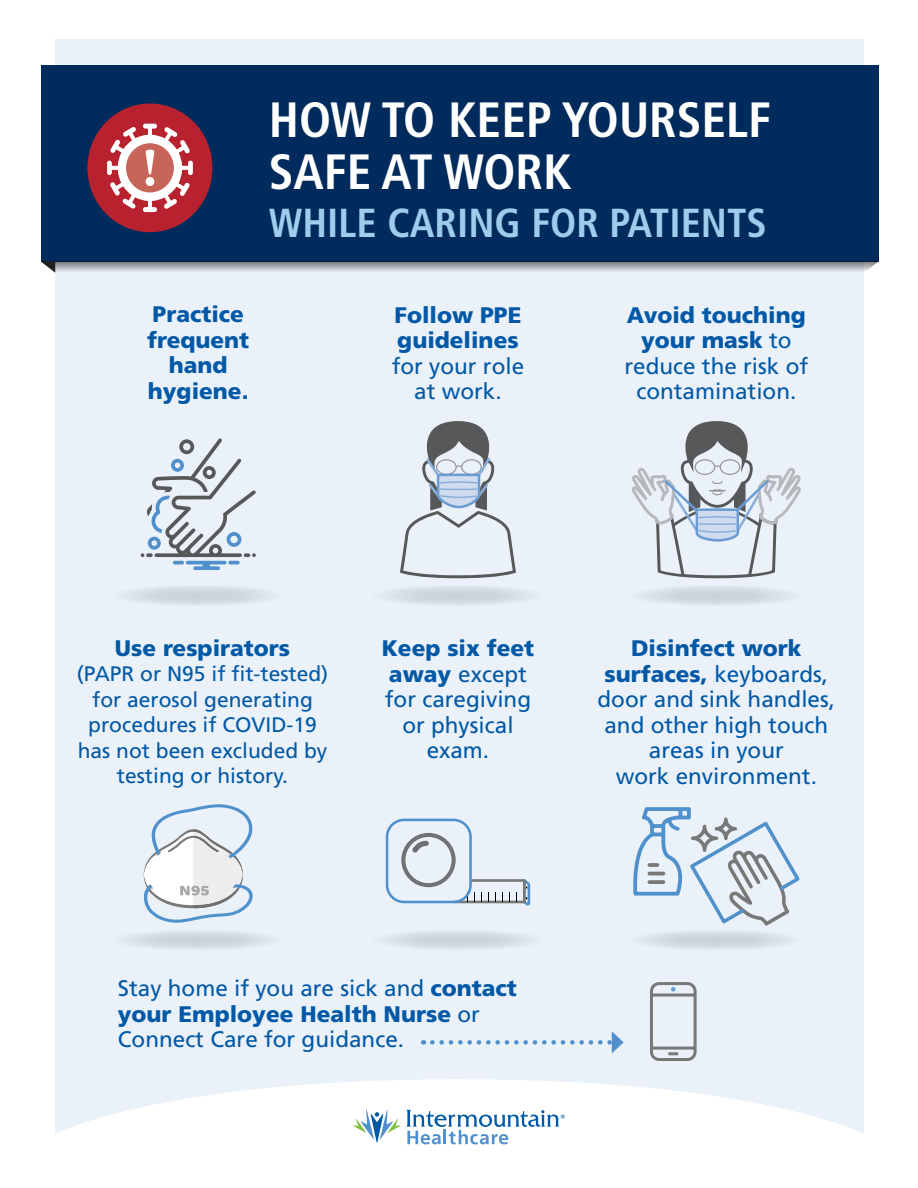
<style>
.page{position:relative;width:918px;height:1188px;background:#fff}
.page>*{position:absolute;margin:0;border:0;box-sizing:border-box;transform-origin:0 0}
.t1{font:700 condensed 49.5px "Frutiger LT Std";color:#fff}
.t2{font:700 condensed 40.5px "Frutiger LT Std";color:#9fcbec}
.t3{font:22.5px/25.5px "Frutiger LT Std";color:#0158a6;text-align:center}
.t4{font:900 22.5px/25.5px "Frutiger LT Std";color:#0158a6;text-align:center}
.t5{font:21px/25.5px "Frutiger LT Std";color:#0158a6;text-align:center}
.s1{font-weight:400}
.s2{font-weight:900}
</style>
<div class="page">
<div style="left:55px;top:39px;width:809px;height:1095px;background:#eaf1f8"></div>
<div style="left:41px;top:65px;width:838px;height:196px;background:#002b5c"></div>
<svg style="left:41px;top:261px;width:838px;height:12px;background:#a4abb3"></svg>
<svg style="left:141px;top:438px;width:115px;height:132px;background:#c9d3dc"></svg>
<svg style="left:400px;top:421px;width:116px;height:157px;background:#cad2da"></svg>
<img style="left:369px;top:585px;width:178px;height:21px">
<div style="left:87px;top:104px;width:125px;height:128px;background:#b8222e;border-radius:50%"></div>
<svg style="left:107px;top:124px;width:86px;height:88px"></svg>
<svg style="left:630px;top:807px;width:170px;height:119px;background:#d0dce8"></svg>
<svg style="left:648px;top:880px;width:17px;height:4px"></svg>
<hr style="left:648px;top:872px;width:17px;height:3px;background:#787878;border-radius:2px">
<svg style="left:648px;top:863px;width:11px;height:4px"></svg>
<svg style="left:143px;top:804px;width:111px;height:119px"></svg>
<svg style="left:353px;top:1110px;width:47px;height:33px"></svg>
<svg style="left:406px;top:1110px;width:159px;height:34px"></svg>
<svg style="left:432px;top:1031px;width:192px;height:22px;background:#dae6f3"></svg>
<img style="left:627px;top:585px;width:178px;height:21px">
<svg style="left:632px;top:421px;width:169px;height:157px;background:#ced5dd"></svg>
<img style="left:109px;top:585px;width:178px;height:21px">
<img style="left:627px;top:930px;width:178px;height:21px">
<img style="left:109px;top:930px;width:178px;height:21px">
<svg style="left:648px;top:981px;width:50px;height:82px;background:#ced4da"></svg>
<svg style="left:386px;top:819px;width:144px;height:87px;background:#d3dee8"></svg>
<img style="left:369px;top:930px;width:178px;height:21px">
<p class="t1" style="left:269px;top:90px;width:504px">HOW TO KEEP YOURSELF</p>
<p class="t1" style="left:269px;top:142px;width:304px">SAFE AT WORK</p>
<p class="t2" style="left:269px;top:199px;width:500px">WHILE CARING FOR PATIENTS</p>
<p class="t4" style="left:147px;top:301px;width:104px">Practice frequent hand hygiene.</p>
<p class="t4" style="left:392px;top:302px;width:134px">Follow PPE guidelines <span class="s1">for your role at work.</span></p>
<p class="t3" style="left:624px;top:302px;width:185px"><span class="s2">Avoid touching your mask</span> to reduce the risk of contamination.</p>
<p class="t4" style="left:115px;top:635px;width:177px">Use respirators</p>
<p class="t5" style="left:77px;top:662px;width:253px">(PAPR or N95 if fit-tested) for aerosol generating procedures if COVID-19 has not been excluded by testing or history.</p>
<p class="t3" style="left:382px;top:636px;width:154px"><span class="s2">Keep six feet away</span> except for caregiving or physical exam.</p>
<p class="t3" style="left:598px;top:636px;width:239px"><span class="s2">Disinfect work surfaces,</span> keyboards, door and sink handles, and other high touch areas in your<br>work environment.</p>
<p class="t3" style="left:118px;top:976px;width:400px;text-align:left">Stay home if you are sick and <span class="s2">contact your Employee Health Nurse</span> or<br>Connect Care for guidance.</p>
</div>
